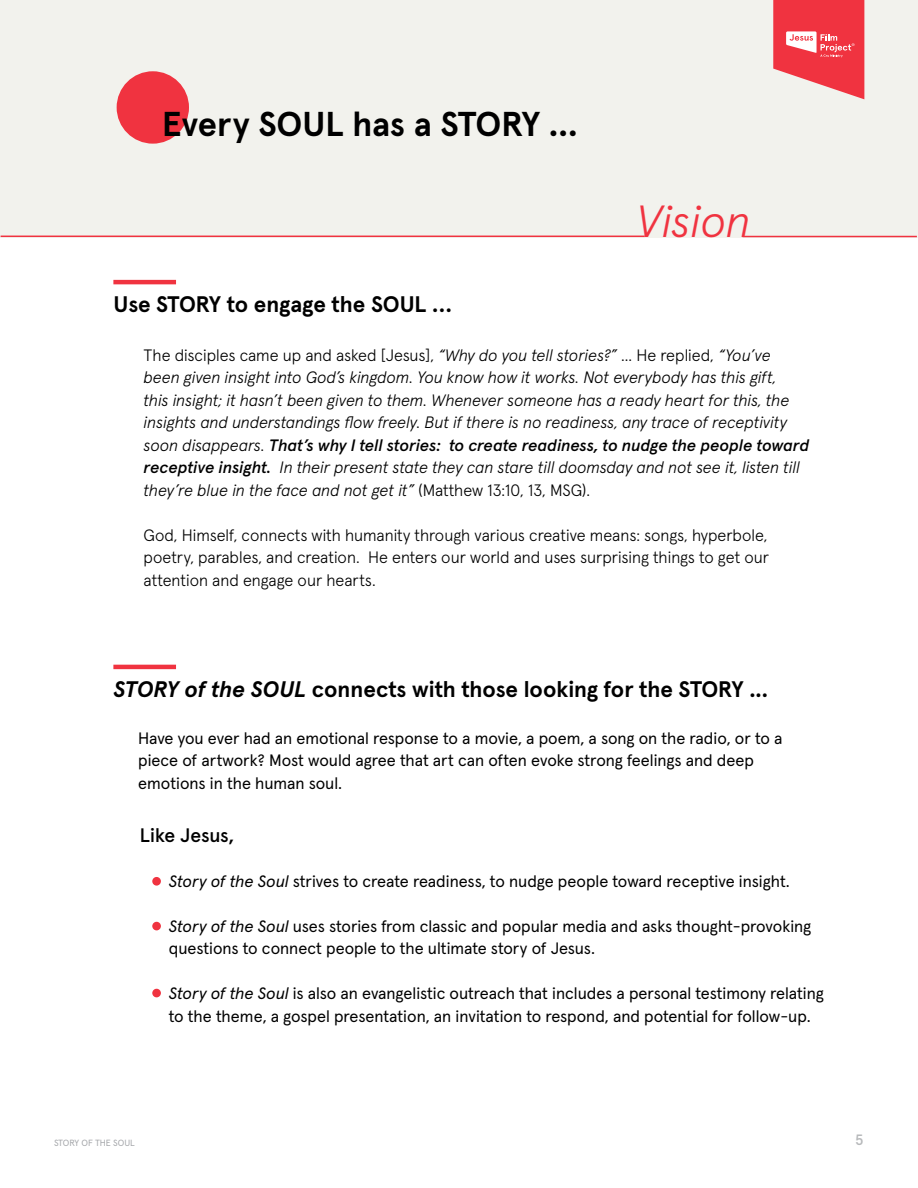
<style>
.page{position:relative;width:918px;height:1188px;background:#fff}
.page>*{position:absolute;margin:0;border:0;box-sizing:border-box;transform-origin:0 0}
.t1{font:italic 300 45px "Apercu Pro";color:#f03340}
.t2{font:700 34.5px "Apercu Pro";letter-spacing:-.01em;color:#000}
.t3{font:700 22.5px "Apercu Pro";letter-spacing:-.005em;color:#000}
.t4{font:500 19.5px "Apercu Pro";letter-spacing:-.005em;color:#000}
.t5{font:italic 300 16.5px/22.5px "Apercu Pro";letter-spacing:-.005em;color:#000}
.t6{font:16.5px/22.5px "Apercu Pro";color:#000}
.t7{font:300 16.5px/22.5px "Apercu Pro";color:#000;text-align:justify}
.t8{font:500 15px "Apercu Pro";color:#b7b9bb}
.t9{font:9px "Apercu Pro";letter-spacing:-.005em;color:#a5a7aa}
.s1{font-style:normal}
.s2{font-weight:500}
.s3{font-style:italic}
</style>
<div class="page">
<div style="left:0;top:0;width:918px;height:238px;background:#f2f2ed"></div>
<svg style="left:773px;top:0;width:91px;height:99px"></svg>
<hr style="left:113px;top:280px;width:63px;height:4px;background:#f03340">
<hr style="left:113px;top:665px;width:63px;height:4px;background:#f03340">
<div style="left:152px;top:877px;width:9px;height:9px;background:#f03340;border-radius:50%"></div>
<div style="left:152px;top:922px;width:9px;height:8px;background:#f03340;border-radius:50%"></div>
<div style="left:152px;top:989px;width:9px;height:8px;background:#f03340;border-radius:50%"></div>
<hr style="left:1px;top:236px;width:644px;height:1px;background:#f03340">
<hr style="left:742px;top:236px;width:175px;height:1px;background:#f03340">
<div style="left:117px;top:71px;width:72px;height:73px;background:#f03340;border-radius:50%"></div>
<h2 class="t2" style="left:162px;top:97px;width:417px">Every SOUL has a STORY ...</h2>
<h3 class="t3" style="left:113px;top:287px;width:340px">Use STORY to engage the SOUL …</h3>
<h1 class="t1" style="left:636px;top:187px;width:116px">Vision</h1>
<p class="t5" style="left:144px;top:342px;width:667px"><span class="s1">The disciples came up and asked [Jesus],</span> “Why do you tell stories?” <span class="s1">... He replied,</span> “You’ve been given insight into God’s kingdom. You know how it works. Not everybody has this gift,<br>this insight; it hasn’t been given to them. Whenever someone has a ready heart for this, the insights and understandings flow freely. But if there is no readiness, any trace of receptivity soon disappears. <span class="s2">That’s why I tell stories: to create readiness, to nudge the people toward receptive insight.</span> In their present state they can stare till doomsday and not see it, listen till they’re blue in the face and not get it” <span class="s1">(Matthew 13:10, 13, MSG).</span></p>
<p class="t7" style="left:144px;top:522px;width:627px">God, Himself, connects with humanity through various creative means: songs, hyperbole, poetry, parables, and creation. He enters our world and uses surprising things to get our attention and engage our hearts.</p>
<h3 class="t3" style="left:114px;top:672px;width:656px"><span class="s3">STORY of the SOUL</span> connects with those looking for the STORY ...</h3>
<p class="t6" style="left:138px;top:725px;width:646px">Have you ever had an emotional response to a movie, a poem, a song on the radio, or to a piece of artwork? Most would agree that art can often evoke strong feelings and deep emotions in the human soul.</p>
<p class="t4" style="left:140px;top:820px;width:96px">Like Jesus,</p>
<p class="t6" style="left:169px;top:868px;width:623px"><span class="s3">Story of the Soul</span> strives to create readiness, to nudge people toward receptive insight.</p>
<p class="t6" style="left:169px;top:913px;width:644px"><span class="s3">Story of the Soul</span> uses stories from classic and popular media and asks thought-provoking questions to connect people to the ultimate story of Jesus.</p>
<p class="t6" style="left:169px;top:981px;width:656px"><span class="s3">Story of the Soul</span> is also an evangelistic outreach that includes a personal testimony relating to the theme, a gospel presentation, an invitation to respond, and potential for follow-up.</p>
<p class="t9" style="left:54px;top:1136px;width:82px">STORY OF THE SOUL</p>
<p class="t8" style="left:855px;top:1128px;width:9px">5</p>
</div>
